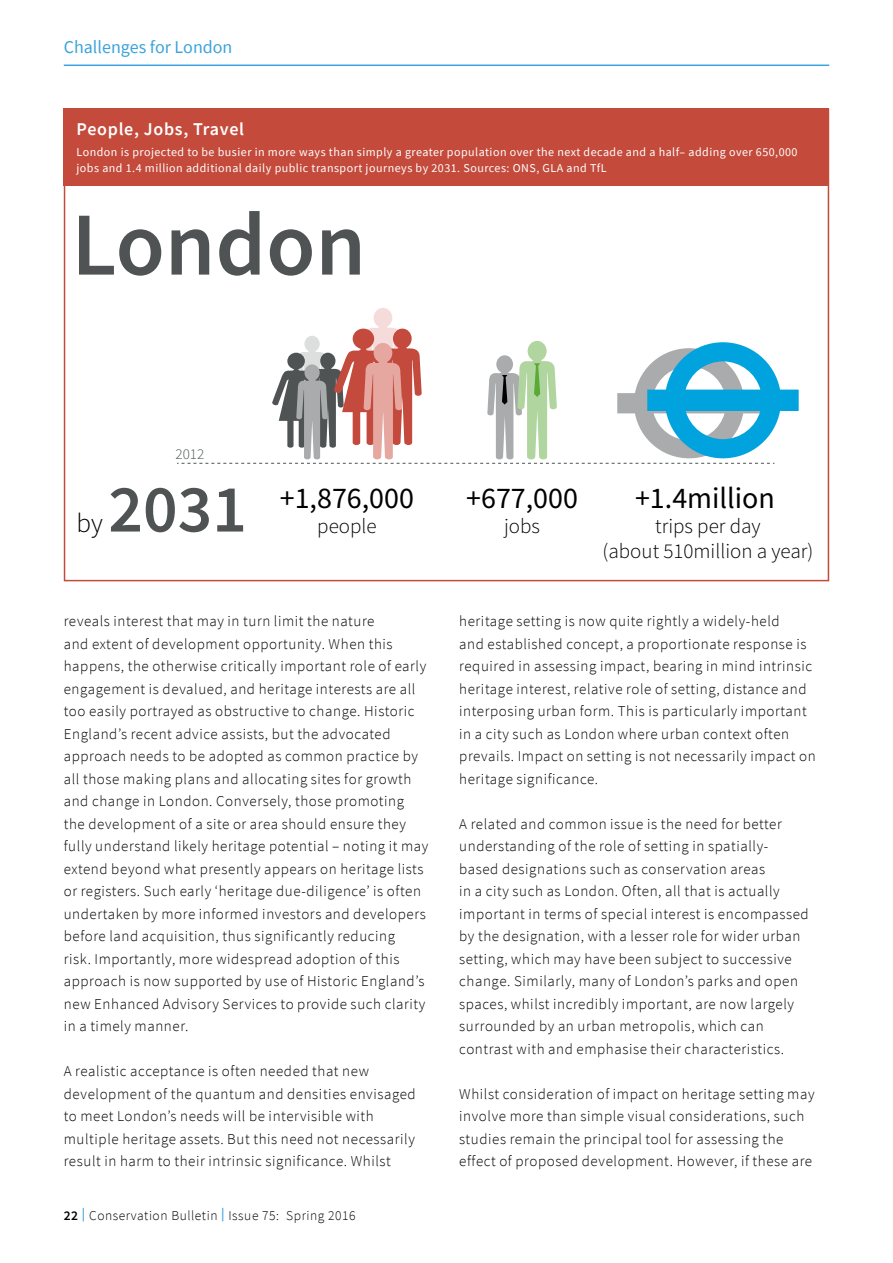
<style>
.page{position:relative;width:893px;height:1263px;background:#fff}
.page>*{position:absolute;margin:0;border:0;box-sizing:border-box;transform-origin:0 0}
.t1{font:600 90px "Source Sans Pro";color:#4f5354}
.t2{font:600 67.5px "Source Sans Pro";color:#4f5354}
.t3{font:30px "Source Sans Pro";color:#000}
.t4{font:300 27px "Source Sans Pro";color:#000}
.t5{font:300 21px/25.2px "Source Sans Pro";color:#000;text-align:center}
.t6{font:18px "Source Sans Pro";color:#3ca3dc}
.Image_Captions{font:600 18px "Source Sans Pro";letter-spacing:.04em;color:#fff}
.Body_text{font:300 15px/22.5px "Source Sans Pro";letter-spacing:.04em;color:#000}
.t7{font:300 15px "Source Sans Pro";color:#4f5354}
.t8{font:300 13.5px "Source Sans Pro";letter-spacing:.04em;color:#000}
.Image_Captions-2{font:12px/16.5px "Source Sans Pro";letter-spacing:.04em;color:#fff}
.s1{font-weight:600}
.s2{font-weight:600;color:#3ca3dc}
</style>
<div class="page">
<div style="left:64px;top:109px;width:765px;height:77px;background:#c44b3c"></div>
<hr style="left:64px;top:65px;width:765px;height:1px;background:#3ca3dc">
<svg style="left:177px;top:308px;width:622px;height:156px"></svg>
<div style="left:64px;top:109px;width:765px;height:472px;border:2px solid #c44b3c"></div>
<p class="t6" style="left:64px;top:36px;width:170px">Challenges for London</p>
<p class="Image_Captions" style="left:77px;top:117px;width:169px">People, Jobs, Travel</p>
<p class="Image_Captions-2" style="left:77px;top:143px;width:723px">London is projected to be busier in more ways than simply a greater population over the next decade and a half– adding over 650,000 jobs and 1.4 million additional daily public transport journeys by 2031. Sources: ONS, GLA and TfL</p>
<p class="t1" style="left:72px;top:188px;width:296px">London</p>
<p class="t7" style="left:176px;top:445px;width:30px">2012</p>
<p class="t2" style="left:108px;top:466px;width:140px">2031</p>
<p class="t4" style="left:77px;top:506px;width:28px">by</p>
<p class="t3" style="left:280px;top:479px;width:136px">+1,876,000</p>
<p class="t5" style="left:317px;top:513px;width:61px">people</p>
<p class="Body_text" style="left:64px;top:610px;width:366px">reveals interest that may in turn limit the nature<br>and extent of development opportunity. When this happens, the otherwise critically important role of early engagement is devalued, and heritage interests are all too easily portrayed as obstructive to change. Historic England’s recent advice assists, but the advocated approach needs to be adopted as common practice by all those making plans and allocating sites for growth and change in London. Conversely, those promoting the development of a site or area should ensure they fully understand likely heritage potential – noting it may extend beyond what presently appears on heritage lists or registers. Such early ‘heritage due-diligence’ is often undertaken by more informed investors and developers before land acquisition, thus significantly reducing<br>risk. Importantly, more widespread adoption of this approach is now supported by use of Historic England’s new Enhanced Advisory Services to provide such clarity in a timely manner.</p>
<p class="Body_text" style="left:64px;top:1060px;width:354px">A realistic acceptance is often needed that new development of the quantum and densities envisaged to meet London’s needs will be intervisible with multiple heritage assets. But this need not necessarily result in harm to their intrinsic significance. Whilst</p>
<p class="t8" style="left:64px;top:1207px;width:293px"><span class="s1">22</span> <span class="s2">|</span> Conservation Bulletin <span class="s2">|</span> Issue 75: Spring 2016</p>
<p class="t3" style="left:466px;top:479px;width:113px">+677,000</p>
<p class="t5" style="left:504px;top:513px;width:37px">jobs</p>
<p class="t3" style="left:635px;top:479px;width:141px">+1.4million</p>
<p class="t5" style="left:603px;top:513px;width:212px">trips per day<br>(about 510million a year)</p>
<p class="Body_text" style="left:459px;top:610px;width:358px">heritage setting is now quite rightly a widely-held<br>and established concept, a proportionate response is required in assessing impact, bearing in mind intrinsic heritage interest, relative role of setting, distance and interposing urban form. This is particularly important in a city such as London where urban context often prevails. Impact on setting is not necessarily impact on heritage significance.</p>
<p class="Body_text" style="left:459px;top:813px;width:351px">A related and common issue is the need for better understanding of the role of setting in spatially&shy;based designations such as conservation areas<br>in a city such as London. Often, all that is actually important in terms of special interest is encompassed by the designation, with a lesser role for wider urban setting, which may have been subject to successive change. Similarly, many of London’s parks and open spaces, whilst incredibly important, are now largely surrounded by an urban metropolis, which can contrast with and emphasise their characteristics.</p>
<p class="Body_text" style="left:459px;top:1083px;width:357px">Whilst consideration of impact on heritage setting may involve more than simple visual considerations, such studies remain the principal tool for assessing the effect of proposed development. However, if these are</p>
</div>
